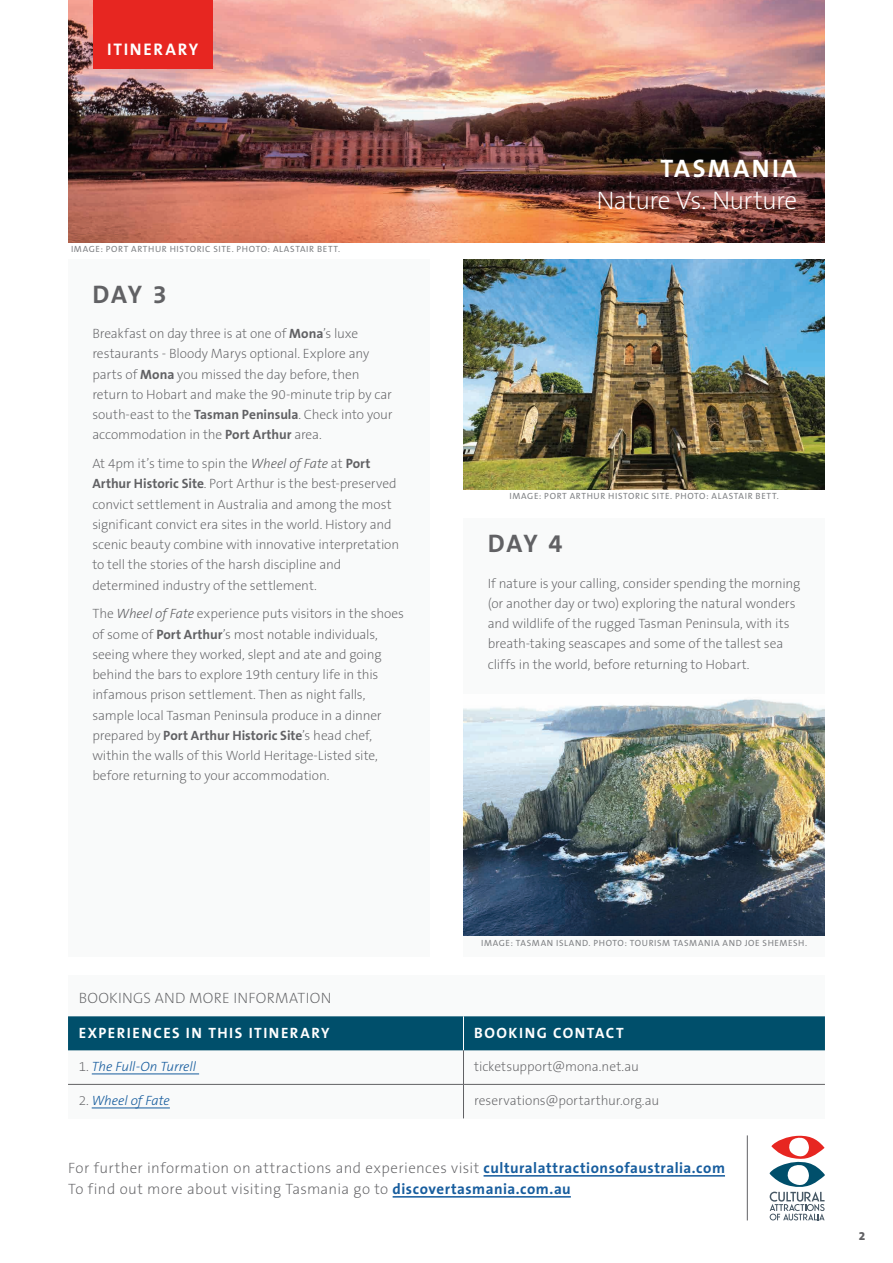
<style>
.page{position:relative;width:893px;height:1263px;background:#fff}
.page>*{position:absolute;margin:0;border:0;box-sizing:border-box;transform-origin:0 0}
.t1{font:200 25.5px "The Sans B2";letter-spacing:-.025em;color:#fff}
.t2{font:700 25.5px "The Sans B7";letter-spacing:.05em;color:#616164}
.t3{font:700 25.5px "The Sans B7";letter-spacing:.095em;color:#fff}
.t4{font:700 16.8px "The Sans B7";letter-spacing:.105em;color:#fff}
.t5{font:200 15px/21px "The Sans B2";letter-spacing:.025em;color:#616164}
.t6{font:700 15px "The Sans B7";letter-spacing:.1em;color:#fff}
.t7{font:200 13.5px/20.2px "The Sans B2";letter-spacing:-.01em;color:#616164}
.t8{font:700 13.5px "The Sans B7";color:#616164}
.t9{font:italic 300 13.5px "The Sans B3";letter-spacing:-.005em;color:#175d9e}
.t10{font:800 12px "The Sans B8";color:#616164}
.t11{font:9px "The Sans B5 Plain";letter-spacing:.065em;color:#808285}
.s1{font-family:"The Sans B7";font-weight:700}
.s2{font-family:"The Sans B3";font-weight:300;font-style:italic}
.s3{font-family:"The Sans B2";font-weight:200}
.s4{font-family:"The Sans B2";font-weight:200;font-style:normal;color:#616164}
.s5{font-family:"The Sans B7";font-weight:700;color:#175d9e}
</style>
<div class="page">
<div style="left:463px;top:518px;width:362px;height:439px;background:#f9fafa"></div>
<div style="left:68px;top:259px;width:361px;height:698px;background:#f9fafa"></div>
<img style="left:463px;top:699px;width:362px;height:237px">
<img style="left:463px;top:259px;width:362px;height:230px">
<img style="left:68px;top:0;width:757px;height:242px">
<div style="left:68px;top:975px;width:757px;height:143px;background:#f9fafa"></div>
<div style="left:68px;top:1016px;width:757px;height:34px;background:#004f6b"></div>
<hr style="left:463px;top:1016px;width:1px;height:34px;background:#fff">
<hr style="left:463px;top:1050px;width:1px;height:34px;background:#616164">
<hr style="left:68px;top:1084px;width:395px;height:1px;background:#616164">
<hr style="left:463px;top:1084px;width:362px;height:1px;background:#616164">
<hr style="left:463px;top:1084px;width:1px;height:34px;background:#616164">
<hr style="left:92px;top:1073px;width:107px;height:1px;background:#175d9e">
<hr style="left:92px;top:1107px;width:78px;height:1px;background:#175d9e">
<div style="left:94px;top:0;width:119px;height:68px;background:#e72621"></div>
<hr style="left:484px;top:1175px;width:241px;height:1px;background:#175d9e">
<hr style="left:393px;top:1196px;width:178px;height:1px;background:#175d9e">
<hr style="left:747px;top:1135px;width:1px;height:85px;background:#616164">
<svg style="left:770px;top:1135px;width:55px;height:85px"></svg>
<p class="t4" style="left:107px;top:40px;width:92px">ITINERARY</p>
<p class="t11" style="left:71px;top:244px;width:271px">IMAGE: PORT ARTHUR HISTORIC SITE. PHOTO: ALASTAIR BETT.</p>
<h1 class="t2" style="left:92px;top:281px;width:76px">DAY 3</h1>
<p class="t7" style="left:92px;top:324px;width:302px">Breakfast on day three is at one of <span class="s1">Mona</span>’s luxe restaurants - Bloody Marys optional. Explore any parts of <span class="s1">Mona</span> you missed the day before, then return to Hobart and make the 90-minute trip by car south-east to the <span class="s1">Tasman Peninsula</span>. Check into your accommodation in the <span class="s1">Port Arthur</span> area.</p>
<p class="t7" style="left:92px;top:454px;width:308px">At 4pm it’s time to spin the <span class="s2">Wheel of Fate</span> at <span class="s1">Port Arthur Historic Site</span>. Port Arthur is the best-preserved convict settlement in Australia and among the most significant convict era sites in the world. History and scenic beauty combine with innovative interpretation to tell the stories of the harsh discipline and determined industry of the settlement.</p>
<p class="t7" style="left:92px;top:604px;width:313px">The <span class="s2">Wheel of Fate</span> experience puts visitors in the shoes of some of <span class="s1">Port Arthur</span>’s most notable individuals, seeing where they worked, slept and ate and going behind the bars to explore 19th century life in this infamous prison settlement. Then as night falls, sample local Tasman Peninsula produce in a dinner</p>
<p class="t8" style="left:92px;top:728px;width:281px"><span class="s3">prepared by</span> Port Arthur Historic Site<span class="s3">’s head chef,</span></p>
<p class="t7" style="left:92px;top:746px;width:287px">within the walls of this World Heritage-Listed site, before returning to your accommodation.</p>
<h1 class="t3" style="left:660px;top:155px;width:138px">TASMANIA</h1>
<h1 class="t1" style="left:596px;top:187px;width:202px">Nature Vs. Nurture</h1>
<p class="t11" style="left:510px;top:491px;width:271px">IMAGE: PORT ARTHUR HISTORIC SITE. PHOTO: ALASTAIR BETT.</p>
<h1 class="t2" style="left:488px;top:530px;width:76px">DAY 4</h1>
<p class="t7" style="left:488px;top:573px;width:314px">If nature is your calling, consider spending the morning (or another day or two) exploring the natural wonders and wildlife of the rugged Tasman Peninsula, with its breath-taking seascapes and some of the tallest sea cliffs in the world, before returning to Hobart.</p>
<p class="t5" style="left:79px;top:988px;width:254px">BOOKINGS AND MORE INFORMATION</p>
<p class="t11" style="left:481px;top:938px;width:328px">IMAGE: TASMAN ISLAND. PHOTO: TOURISM TASMANIA AND JOE SHEMESH.</p>
<p class="t6" style="left:79px;top:1025px;width:252px">EXPERIENCES IN THIS ITINERARY</p>
<p class="t6" style="left:474px;top:1025px;width:151px">BOOKING CONTACT</p>
<p class="t9" style="left:79px;top:1059px;width:119px"><span class="s4">1.</span> The Full-On Turrell</p>
<p class="t7" style="left:474px;top:1057px;width:166px">ticketsupport@mona.net.au</p>
<p class="t9" style="left:79px;top:1093px;width:93px"><span class="s4">2.</span> Wheel of Fate</p>
<p class="t7" style="left:474px;top:1091px;width:187px">reservations@portarthur.org.au</p>
<p class="t5" style="left:68px;top:1158px;width:658px">For further information on attractions and experiences visit <span class="s5">culturalattractionsofaustralia.com<br></span>To find out more about visiting Tasmania go to <span class="s5">discovertasmania.com.au</span></p>
<p class="t10" style="left:859px;top:1229px;width:8px">2</p>
</div>
